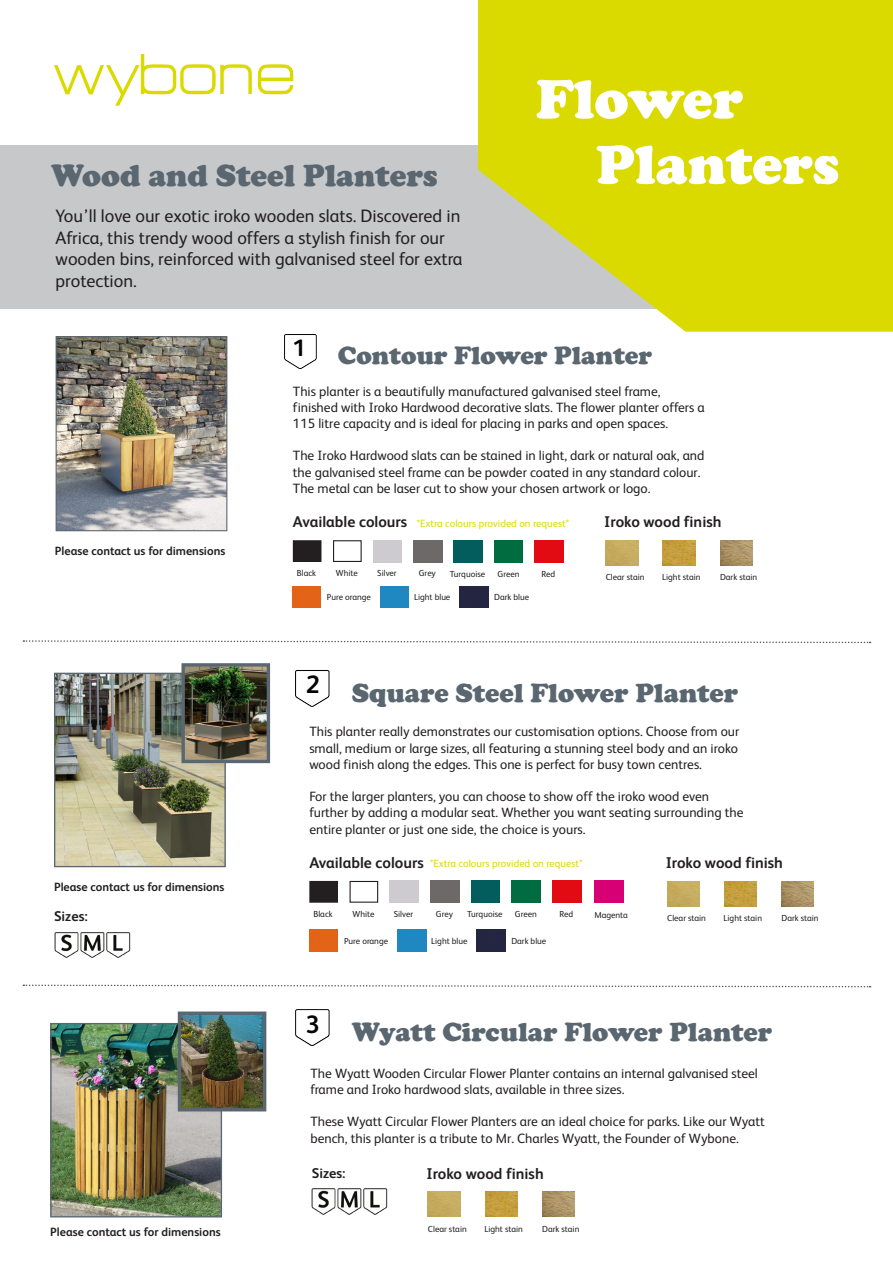
<style>
.page{position:relative;width:893px;height:1263px;background:#fff}
.page>*{position:absolute;margin:0;border:0;box-sizing:border-box;transform-origin:0 0}
.t1{font:900 57px "Cooper";color:#fff}
.t2{font:900 31.5px "Cooper";color:#5a6670}
.t3{font:900 27px "Cooper";color:#5a6670}
.t4{font:900 25.8px "Cooper";color:#5a6670}
.t5{font:700 25.05px "FS Albert";color:#050504}
.t6{font:700 23.85px "FS Albert";color:#050504}
.t7{font:18px/21.6px "FS Albert";color:#231f20}
.t8{font:700 15.45px "FS Albert";color:#231f20}
.t9{font:700 14.1px "FS Albert";color:#231f20}
.t10{font:13.5px/16.2px "FS Albert";color:#231f20}
.t11{font:700 12px "FS Albert";color:#231f20}
.t12{font:10.5px "FS Albert";color:#dada00}
.t13{font:8.85px "FS Albert";color:#231f20}
</style>
<div class="page">
<div style="left:0;top:145px;width:701px;height:164px;background:#c7c8ca"></div>
<svg style="left:478px;top:0;width:415px;height:332px;fill:#dada00"></svg>
<svg style="left:54px;top:54px;width:198px;height:52px"></svg>
<svg style="left:258px;top:64px;width:35px;height:30px"></svg>
<svg style="left:284px;top:334px;width:33px;height:35px"></svg>
<img style="left:58px;top:338px;width:167px;height:191px">
<div style="left:56px;top:336px;width:171px;height:195px;border:1px solid #5a6670"></div>
<div style="left:293px;top:541px;width:28px;height:20px;background:#231f20"></div>
<div style="left:293px;top:540px;width:28px;height:22px;border:1px solid #231f20"></div>
<div style="left:333px;top:540px;width:29px;height:22px;border:1px solid #231f20"></div>
<img style="left:414px;top:540px;width:28px;height:22px">
<img style="left:454px;top:540px;width:29px;height:22px">
<img style="left:494px;top:540px;width:29px;height:22px">
<img style="left:535px;top:540px;width:28px;height:22px">
<img style="left:380px;top:586px;width:29px;height:22px">
<img style="left:460px;top:586px;width:28px;height:22px">
<img style="left:292px;top:586px;width:29px;height:22px">
<img style="left:606px;top:540px;width:32px;height:25px">
<img style="left:663px;top:540px;width:32px;height:25px">
<img style="left:720px;top:540px;width:32px;height:25px">
<svg style="left:23px;top:640px;width:848px;height:4px"></svg>
<svg style="left:23px;top:984px;width:848px;height:4px"></svg>
<svg style="left:295px;top:1009px;width:35px;height:37px"></svg>
<svg style="left:295px;top:670px;width:34px;height:37px"></svg>
<img style="left:56px;top:675px;width:168px;height:190px">
<div style="left:54px;top:673px;width:172px;height:194px;border:1px solid #5a6670"></div>
<img style="left:185px;top:667px;width:81px;height:92px">
<div style="left:181px;top:663px;width:89px;height:100px;border:3px solid #5a6670"></div>
<img style="left:397px;top:930px;width:29px;height:21px">
<img style="left:477px;top:930px;width:28px;height:21px">
<img style="left:309px;top:930px;width:29px;height:21px">
<div style="left:310px;top:881px;width:27px;height:21px;background:#231f20"></div>
<div style="left:309px;top:881px;width:29px;height:22px;border:1px solid #231f20"></div>
<div style="left:350px;top:881px;width:28px;height:22px;border:1px solid #231f20"></div>
<img style="left:431px;top:881px;width:28px;height:22px">
<img style="left:471px;top:881px;width:29px;height:22px">
<img style="left:512px;top:881px;width:28px;height:22px">
<img style="left:552px;top:881px;width:29px;height:22px">
<img style="left:594px;top:881px;width:29px;height:22px">
<img style="left:667px;top:881px;width:33px;height:25px">
<img style="left:724px;top:881px;width:33px;height:25px">
<img style="left:781px;top:881px;width:33px;height:25px">
<img style="left:54px;top:932px;width:76px;height:26px">
<img style="left:52px;top:1025px;width:168px;height:190px">
<div style="left:50px;top:1023px;width:172px;height:194px;border:1px solid #5a6670"></div>
<img style="left:182px;top:1015px;width:80px;height:92px">
<div style="left:178px;top:1011px;width:88px;height:100px;border:3px solid #5a6670"></div>
<img style="left:428px;top:1192px;width:32px;height:25px">
<img style="left:485px;top:1192px;width:32px;height:25px">
<img style="left:542px;top:1192px;width:33px;height:25px">
<img style="left:312px;top:1188px;width:76px;height:26px">
<p class="t2" style="left:51px;top:157px;width:388px">Wood and Steel Planters</p>
<p class="t7" style="left:56px;top:205px;width:408px">You’ll love our exotic iroko wooden slats. Discovered in Africa, this trendy wood offers a stylish finish for our wooden bins, reinforced with galvanised steel for extra protection.</p>
<p class="t1" style="left:536px;top:66px;width:209px">Flower</p>
<p class="t1" style="left:596px;top:131px;width:245px">Planters</p>
<p class="t11" style="left:55px;top:543px;width:172px">Please contact us for dimensions</p>
<p class="t11" style="left:54px;top:879px;width:172px">Please contact us for dimensions</p>
<p class="t6" style="left:293px;top:334px;width:15px">1</p>
<p class="t4" style="left:338px;top:341px;width:316px">Contour Flower Planter</p>
<p class="t10" style="left:293px;top:383px;width:413px">This planter is a beautifully manufactured galvanised steel frame, finished with Iroko Hardwood decorative slats. The flower planter offers a<br>115 litre capacity and is ideal for placing in parks and open spaces.</p>
<p class="t10" style="left:293px;top:448px;width:413px">The Iroko Hardwood slats can be stained in light, dark or natural oak, and the galvanised steel frame can be powder coated in any standard colour.<br>The metal can be laser cut to show your chosen artwork or logo.</p>
<p class="t8" style="left:293px;top:513px;width:116px">Available colours</p>
<p class="t8" style="left:604px;top:513px;width:119px">Iroko wood finish</p>
<p class="t12" style="left:417px;top:517px;width:154px">*Extra colours provided on request*</p>
<p class="t13" style="left:297px;top:568px;width:21px">Black</p>
<p class="t13" style="left:336px;top:568px;width:24px">White</p>
<p class="t13" style="left:377px;top:568px;width:21px">Silver</p>
<p class="t13" style="left:419px;top:568px;width:18px">Grey</p>
<p class="t13" style="left:450px;top:568px;width:37px">Turquoise</p>
<p class="t13" style="left:498px;top:569px;width:23px">Green</p>
<p class="t13" style="left:542px;top:569px;width:15px">Red</p>
<p class="t13" style="left:327px;top:592px;width:45px">Pure orange</p>
<p class="t13" style="left:414px;top:592px;width:38px">Light blue</p>
<p class="t13" style="left:494px;top:592px;width:36px">Dark blue</p>
<p class="t13" style="left:606px;top:572px;width:40px">Clear stain</p>
<p class="t13" style="left:662px;top:572px;width:40px">Light stain</p>
<p class="t13" style="left:720px;top:572px;width:39px">Dark stain</p>
<p class="t5" style="left:306px;top:670px;width:16px">2</p>
<p class="t3" style="left:352px;top:677px;width:388px">Square Steel Flower Planter</p>
<p class="t10" style="left:309px;top:724px;width:431px;text-align:justify">This planter really demonstrates our customisation options. Choose from our small, medium or large sizes, all featuring a stunning steel body and an iroko wood finish along the edges. This one is perfect for busy town centres.</p>
<p class="t10" style="left:309px;top:788px;width:436px">For the larger planters, you can choose to show off the iroko wood even further by adding a modular seat. Whether you want seating surrounding the entire planter or just one side, the choice is yours.</p>
<p class="t12" style="left:430px;top:857px;width:154px">*Extra colours provided on request*</p>
<p class="t8" style="left:666px;top:854px;width:119px">Iroko wood finish</p>
<p class="t8" style="left:309px;top:854px;width:116px">Available colours</p>
<p class="t13" style="left:436px;top:909px;width:18px">Grey</p>
<p class="t13" style="left:467px;top:909px;width:37px">Turquoise</p>
<p class="t13" style="left:515px;top:909px;width:23px">Green</p>
<p class="t13" style="left:559px;top:909px;width:15px">Red</p>
<p class="t13" style="left:313px;top:909px;width:21px">Black</p>
<p class="t13" style="left:352px;top:909px;width:24px">White</p>
<p class="t13" style="left:394px;top:909px;width:21px">Silver</p>
<p class="t9" style="left:54px;top:908px;width:35px">Sizes:</p>
<p class="t13" style="left:667px;top:913px;width:40px">Clear stain</p>
<p class="t13" style="left:723px;top:913px;width:40px">Light stain</p>
<p class="t13" style="left:781px;top:913px;width:39px">Dark stain</p>
<p class="t13" style="left:594px;top:910px;width:35px">Magenta</p>
<p class="t13" style="left:344px;top:936px;width:45px">Pure orange</p>
<p class="t13" style="left:431px;top:936px;width:38px">Light blue</p>
<p class="t13" style="left:511px;top:936px;width:36px">Dark blue</p>
<p class="t5" style="left:306px;top:1009px;width:16px">3</p>
<p class="t3" style="left:352px;top:1016px;width:422px">Wyatt Circular Flower Planter</p>
<p class="t11" style="left:50px;top:1225px;width:172px">Please contact us for dimensions</p>
<p class="t10" style="left:310px;top:1065px;width:449px">The Wyatt Wooden Circular Flower Planter contains an internal galvanised steel frame and Iroko hardwood slats, available in three sizes.</p>
<p class="t10" style="left:310px;top:1113px;width:456px">These Wyatt Circular Flower Planters are an ideal choice for parks. Like our Wyatt bench, this planter is a tribute to Mr. Charles Wyatt, the Founder of Wybone.</p>
<p class="t8" style="left:426px;top:1164px;width:119px">Iroko wood finish</p>
<p class="t9" style="left:312px;top:1165px;width:35px">Sizes:</p>
<p class="t13" style="left:428px;top:1223px;width:40px">Clear stain</p>
<p class="t13" style="left:484px;top:1223px;width:40px">Light stain</p>
<p class="t13" style="left:542px;top:1223px;width:39px">Dark stain</p>
</div>
